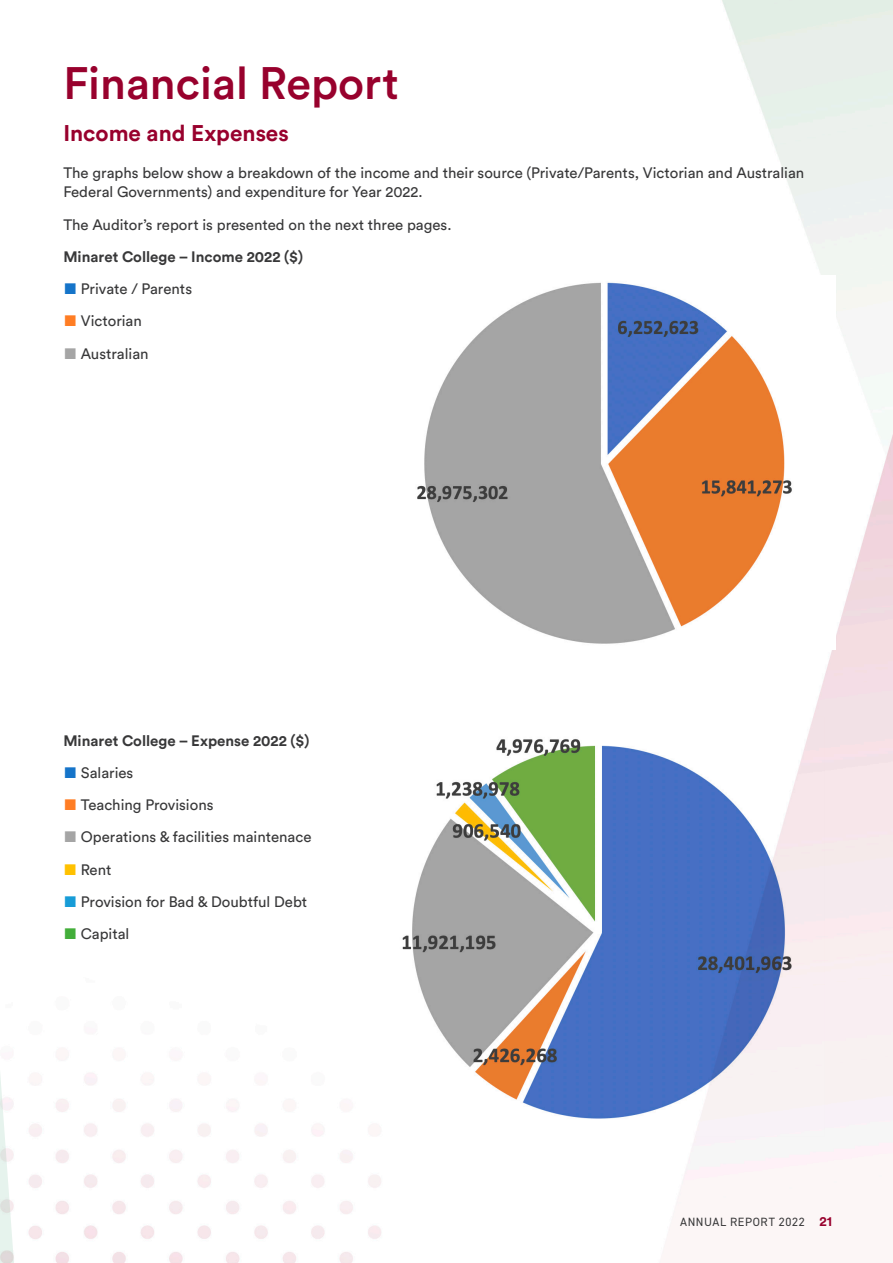
<style>
.page{position:relative;width:893px;height:1263px;background:#fff}
.page>*{position:absolute;margin:0;border:0;box-sizing:border-box;transform-origin:0 0}
.t1{font:500 45px "Circular Std";color:#98012d}
.t2{font:700 22.5px "Circular Std";color:#98012d}
.t3{font:15px/19.5px "Circular Std";color:#383839}
.t4{font:700 15px "Circular Std";color:#383839}
.t5{font:12px "DIN2014";letter-spacing:.055em;color:#383839}
.s1{color:#1574c9}
.s2{color:#ff7d24}
.s3{color:#a5a5a5}
.s4{font-weight:700;color:#ffc100}
.s5{color:#179cd7}
.s6{color:#43ae3a}
.s7{font-family:"Circular Std";font-weight:700;font-size:13.5px;color:#98012d}
</style>
<div class="page">
<svg style="left:0;top:1002px;width:15px;height:261px"></svg>
<img style="left:373px;top:717px;width:451px;height:420px">
<img style="left:416px;top:281px;width:377px;height:364px">
<h1 class="t1" style="left:63px;top:55px;width:337px">Financial Report</h1>
<h2 class="t2" style="left:63px;top:119px;width:227px">Income and Expenses</h2>
<p class="t3" style="left:63px;top:163px;width:742px">The graphs below show a breakdown of the income and their source (Private/Parents, Victorian and Australian<br>Federal Governments) and expenditure for Year 2022.</p>
<p class="t3" style="left:63px;top:214px;width:390px">The Auditor’s report is presented on the next three pages.</p>
<p class="t4" style="left:63px;top:247px;width:241px">Minaret College – Income 2022 ($)</p>
<p class="t3" style="left:63px;top:279px;width:130px"><span class="s1">■</span> Private / Parents</p>
<p class="t3" style="left:63px;top:311px;width:80px"><span class="s2">■</span> Victorian</p>
<p class="t3" style="left:63px;top:343px;width:87px"><span class="s3">■</span> Australian</p>
<p class="t4" style="left:63px;top:731px;width:248px">Minaret College – Expense 2022 ($)</p>
<p class="t3" style="left:63px;top:763px;width:72px"><span class="s1">■</span> Salaries</p>
<p class="t3" style="left:63px;top:795px;width:152px"><span class="s2">■</span> Teaching Provisions</p>
<p class="t3" style="left:63px;top:827px;width:250px"><span class="s3">■</span> Operations &amp; facilities maintenace</p>
<p class="t3" style="left:63px;top:859px;width:50px"><span class="s4">■</span> Rent</p>
<p class="t3" style="left:63px;top:892px;width:245px"><span class="s5">■</span> Provision for Bad &amp; Doubtful Debt</p>
<p class="t3" style="left:63px;top:924px;width:68px"><span class="s6">■</span> Capital</p>
<p class="t5" style="left:680px;top:1214px;width:154px">ANNUAL REPORT 2022 <span class="s7">21</span></p>
</div>
